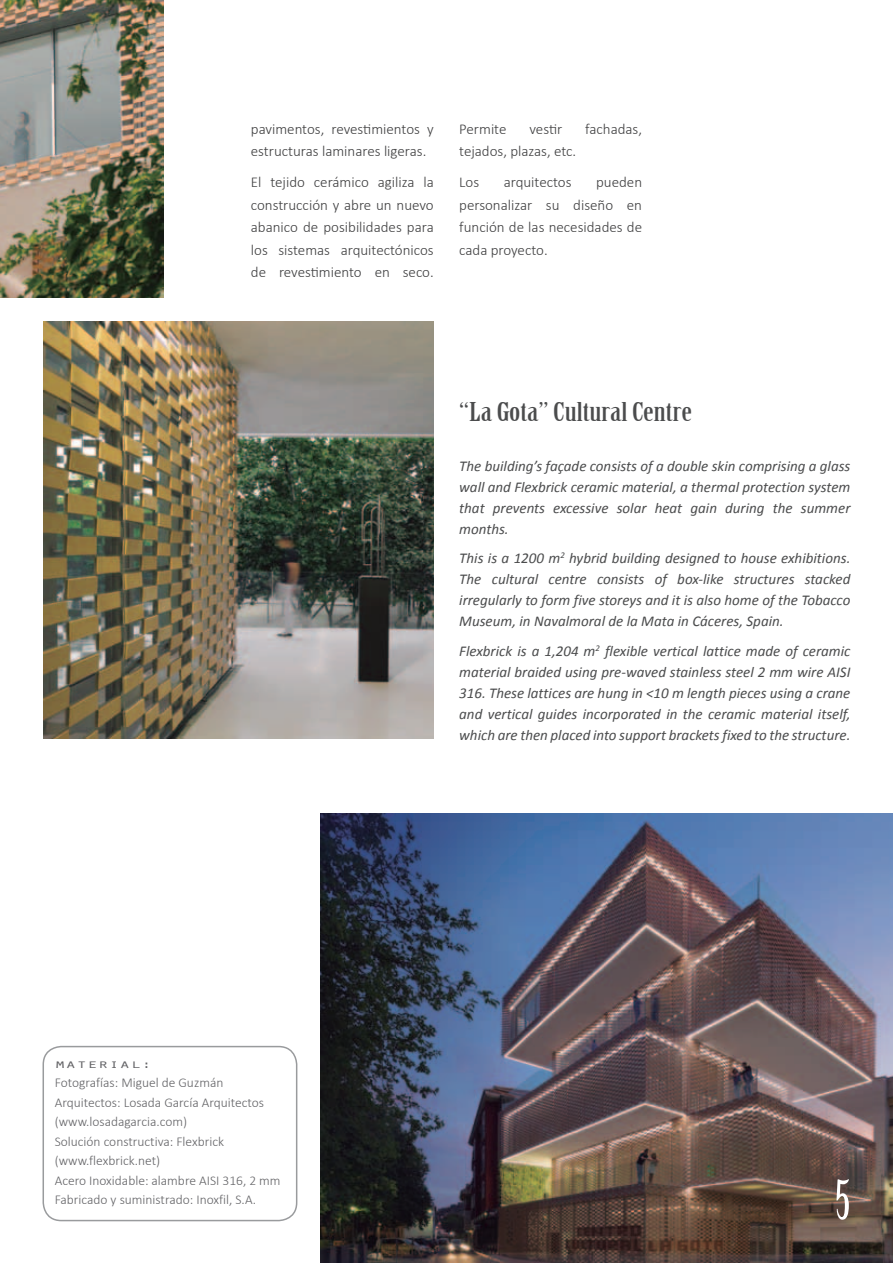
<style>
.page{position:relative;width:893px;height:1263px;background:#fff}
.page>*{position:absolute;margin:0;border:0;box-sizing:border-box;transform-origin:0 0}
.t1{font:54px "Birch Std";color:#fff}
.t2{font:25.35px "Birch Std";color:#4b4c4d;scale:1.54 1}
.t3{font:italic 15px/21px "Calibri";color:#4b4c4d;text-align:justify}
.t4{font:300 15px/22.5px "Calibri";color:#3e3e3f}
.t5{font:300 13.5px/19.5px "Calibri";color:#636366}
.t6{font:12.6px "Orator Std";color:#636366;scale:1.43 1}
</style>
<div class="page">
<img style="left:321px;top:813px;width:572px;height:450px">
<div style="left:43px;top:1046px;width:254px;height:175px;border:2px solid #808285;border-radius:18px"></div>
<img style="left:0;top:0;width:164px;height:298px">
<img style="left:43px;top:321px;width:391px;height:418px">
<p class="t4" style="left:251px;top:117px;width:184px">pavimentos, revestimientos y estructuras laminares ligeras.</p>
<p class="t4" style="left:251px;top:171px;width:184px;text-align:justify">El tejido cerámico agiliza la construcción y abre un nuevo abanico de posibilidades para los sistemas arquitectónicos de revestimiento en seco.</p>
<p class="t4" style="left:459px;top:117px;width:49px">Permite</p>
<p class="t4" style="left:529px;top:117px;width:34px">vestir</p>
<p class="t4" style="left:585px;top:117px;width:58px">fachadas,</p>
<p class="t4" style="left:459px;top:136px;width:118px;line-height:31px">tejados, plazas, etc.<br>Los</p>
<p class="t4" style="left:459px;top:171px;width:184px;text-align:justify;text-indent:137px">pueden personalizar su diseño en función de las necesidades de cada proyecto.</p>
<p class="t4" style="left:504px;top:171px;width:69px">arquitectos</p>
<h2 class="t2" style="left:459px;top:397px;width:153px">“La Gota” Cultural Centre</h2>
<p class="t3" style="left:459px;top:454px;width:393px">The building’s façade consists of a double skin comprising a glass wall and Flexbrick ceramic material, a thermal protection system that prevents excessive solar heat gain during the summer months.</p>
<p class="t3" style="left:459px;top:547px;width:393px">This is a 1200 m<sup>2</sup> hybrid building designed to house exhibitions.<br>The cultural centre consists of box-like structures stacked irregularly to form five storeys and it is also home of the Tobacco Museum, in Navalmoral de la Mata in Cáceres, Spain.</p>
<p class="t3" style="left:459px;top:639px;width:393px">Flexbrick is a 1,204 m<sup>2</sup> flexible vertical lattice made of ceramic material braided using pre-waved stainless steel 2 mm wire AISI 316. These lattices are hung in &lt;10 m length pieces using a crane and vertical guides incorporated in the ceramic material itself, which are then placed into support brackets fixed to the structure.</p>
<p class="t6" style="left:55px;top:1054px;width:69px">material:</p>
<p class="t5" style="left:55px;top:1073px;width:227px">Fotografías: Miguel de Guzmán Arquitectos: Losada García Arquitectos (www.losadagarcia.com)<br>Solución constructiva: Flexbrick (www.flexbrick.net)<br>Acero Inoxidable: alambre AISI 316, 2 mm Fabricado y suministrado: Inoxfil, S.A.</p>
<h1 class="t1" style="left:835px;top:1170px;width:17px">5</h1>
</div>
